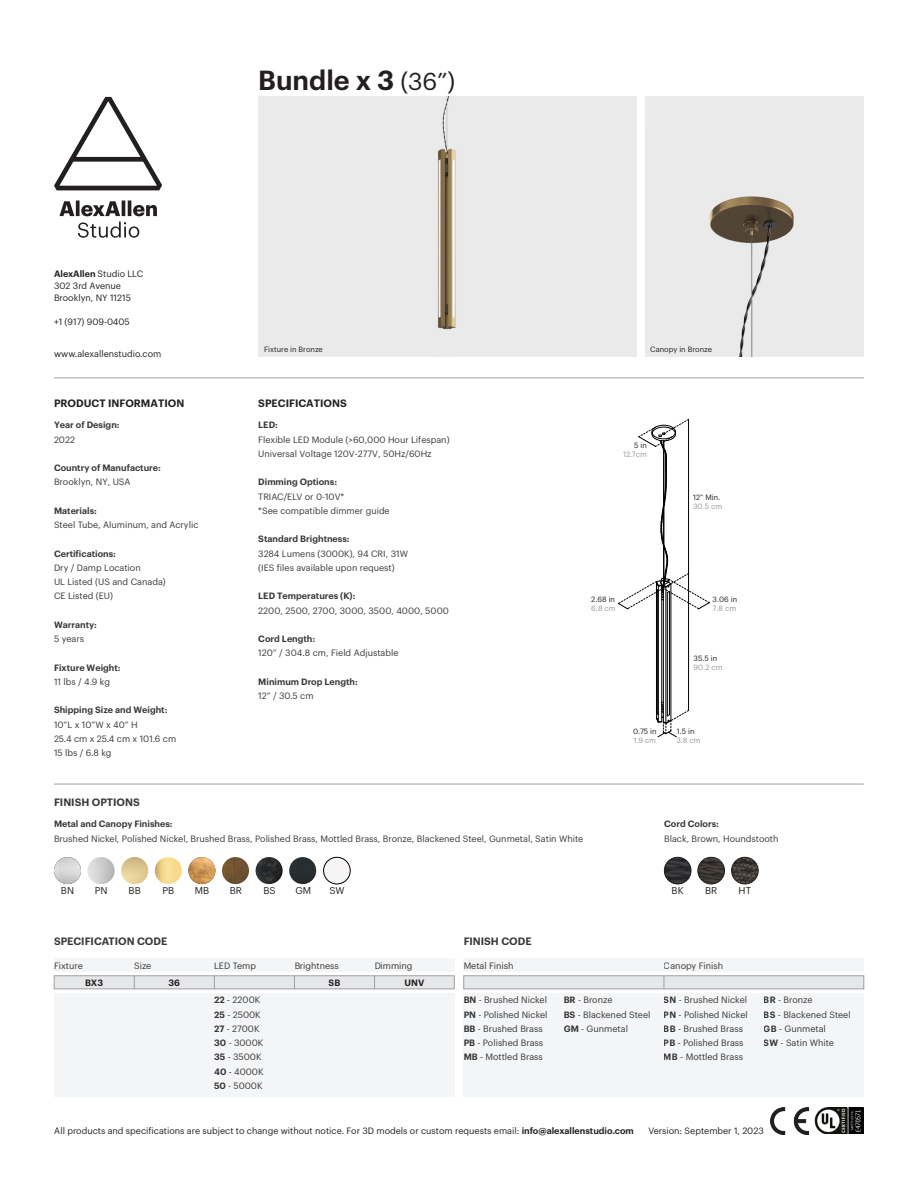
<style>
.page{position:relative;width:918px;height:1188px;background:#fff}
.page>*{position:absolute;margin:0;border:0;box-sizing:border-box;transform-origin:0 0}
.Body_Text{font:600 27px "Graphik";color:#231f20}
.Body_Text-2{font:600 10.5px "Graphik";color:#231f20}
.t1{font:9.75px "Graphik";color:#231f20}
.t2{font:9px/14.2px "Graphik";color:#231f20}
.Body_Text-3{font:600 9px "Graphik";color:#231f20}
.Body_Text-4{font:7.5px/9px "Graphik";color:#231f20}
.t3{font:7.5px/9px "Graphik";color:#939598;text-align:right}
.s1{font-weight:400;font-size:24px}
.s2{font-weight:400}
.s3{color:#231f20}
.s4{color:#939598}
.s5{font-weight:600}
</style>
<div class="page">
<hr style="left:671px;top:584px;width:1px;height:137px;background:#000">
<hr style="left:656px;top:581px;width:1px;height:137px;background:#000">
<hr style="left:661px;top:585px;width:1px;height:132px;background:#000">
<hr style="left:663px;top:585px;width:1px;height:133px;background:#000">
<hr style="left:666px;top:587px;width:1px;height:137px;background:#000">
<hr style="left:667px;top:593px;width:1px;height:123px;background:#000">
<hr style="left:669px;top:591px;width:1px;height:124px;background:#000">
<hr style="left:658px;top:591px;width:1px;height:123px;background:#000">
<hr style="left:657px;top:589px;width:1px;height:124px;background:#000">
<hr style="left:688px;top:574px;width:1px;height:136px;background:#000">
<svg style="left:618px;top:419px;width:92px;height:190px"></svg>
<svg style="left:656px;top:702px;width:33px;height:35px"></svg>
<img style="left:732px;top:857px;width:26px;height:27px;border-radius:13px">
<div style="left:731px;top:857px;width:27px;height:27px;border:1px solid #000;border-radius:50%"></div>
<img style="left:698px;top:857px;width:27px;height:27px;border-radius:13px">
<div style="left:698px;top:857px;width:27px;height:27px;border:1px solid #000;border-radius:50%"></div>
<img style="left:664px;top:857px;width:27px;height:27px;border-radius:13px">
<div style="left:664px;top:857px;width:27px;height:27px;border:1px solid #000;border-radius:50%"></div>
<svg style="left:54px;top:97px;width:108px;height:141px"></svg>
<hr style="left:54px;top:378px;width:810px;height:1px;background:#9d9fa2">
<hr style="left:54px;top:784px;width:810px;height:1px;background:#9d9fa2">
<img style="left:814px;top:1107px;width:50px;height:27px">
<img style="left:770px;top:1107px;width:38px;height:27px">
<div style="left:54px;top:993px;width:400px;height:104px;background:#f3f5f6"></div>
<div style="left:464px;top:993px;width:400px;height:104px;background:#f3f5f6"></div>
<div style="left:54px;top:958px;width:400px;height:14px;background:#f3f5f6"></div>
<div style="left:54px;top:976px;width:400px;height:13px;background:#e6e7e9;border:1px solid #9d9fa2"></div>
<div style="left:464px;top:958px;width:400px;height:14px;background:#f3f5f6"></div>
<div style="left:464px;top:976px;width:400px;height:13px;background:#e6e7e9;border:1px solid #9d9fa2"></div>
<svg style="left:134px;top:976px;width:1px;height:13px"></svg>
<svg style="left:214px;top:976px;width:1px;height:13px"></svg>
<svg style="left:294px;top:976px;width:1px;height:13px"></svg>
<svg style="left:374px;top:976px;width:1px;height:13px"></svg>
<svg style="left:664px;top:976px;width:1px;height:13px"></svg>
<img style="left:54px;top:857px;width:27px;height:27px;border-radius:14px">
<img style="left:188px;top:857px;width:27px;height:27px;border-radius:13px">
<img style="left:155px;top:857px;width:27px;height:27px;border-radius:14px">
<img style="left:289px;top:857px;width:27px;height:27px;border-radius:14px">
<img style="left:88px;top:857px;width:27px;height:27px;border-radius:14px">
<img style="left:222px;top:857px;width:27px;height:27px;border-radius:14px">
<img style="left:121px;top:857px;width:27px;height:27px;border-radius:14px">
<img style="left:256px;top:857px;width:27px;height:27px;border-radius:14px">
<img style="left:324px;top:857px;width:26px;height:27px;border-radius:13px">
<div style="left:323px;top:857px;width:27px;height:27px;border:1px solid #000;border-radius:50%"></div>
<div style="left:645px;top:97px;width:219px;height:260px;background:#eaeaea"></div>
<div style="left:258px;top:97px;width:378px;height:260px;background:#eaeaea"></div>
<p class="Body_Text" style="left:258px;top:60px;width:199px">Bundle x 3 <span class="s1">(36”)</span></p>
<p class="Body_Text-3" style="left:54px;top:267px;width:91px">AlexAllen <span class="s2">Studio LLC</span></p>
<p class="t2" style="left:54px;top:278px;width:69px">302 3rd Avenue</p>
<p class="t2" style="left:54px;top:290px;width:79px">Brooklyn, NY 11215</p>
<p class="t2" style="left:54px;top:314px;width:77px">+1 (917) 909-0405</p>
<p class="t2" style="left:54px;top:346px;width:109px">www.alexallenstudio.com</p>
<p class="Body_Text-2" style="left:54px;top:396px;width:132px">PRODUCT INFORMATION</p>
<p class="Body_Text-3" style="left:54px;top:418px;width:67px">Year of Design:</p>
<p class="t2" style="left:54px;top:431px;width:23px">2022</p>
<p class="Body_Text-3" style="left:54px;top:461px;width:108px">Country of Manufacture:</p>
<p class="t2" style="left:54px;top:474px;width:78px">Brooklyn, NY, USA</p>
<p class="Body_Text-3" style="left:54px;top:504px;width:44px">Materials:</p>
<p class="t2" style="left:54px;top:517px;width:146px">Steel Tube, Aluminum, and Acrylic</p>
<p class="Body_Text-3" style="left:54px;top:546px;width:63px">Certifications:</p>
<p class="t2" style="left:54px;top:560px;width:113px">Dry / Damp Location<br>UL Listed (US and Canada)<br>CE Listed (EU)</p>
<p class="Body_Text-3" style="left:54px;top:618px;width:44px">Warranty:</p>
<p class="t2" style="left:54px;top:631px;width:32px">5 years</p>
<p class="Body_Text-3" style="left:54px;top:660px;width:68px">Fixture Weight:</p>
<p class="t2" style="left:54px;top:674px;width:58px">11 lbs / 4.9 kg</p>
<p class="Body_Text-3" style="left:54px;top:703px;width:115px">Shipping Size and Weight:</p>
<p class="t2" style="left:54px;top:716px;width:124px">10”L x 10”W x 40” H<br>25.4 cm x 25.4 cm x 101.6 cm<br>15 lbs / 6.8 kg</p>
<p class="Body_Text-2" style="left:54px;top:795px;width:87px">FINISH OPTIONS</p>
<p class="Body_Text-4" style="left:264px;top:345px;width:60px">Fixture in Bronze</p>
<p class="Body_Text-4" style="left:650px;top:344px;width:63px">Canopy in Bronze</p>
<p class="Body_Text-2" style="left:258px;top:396px;width:90px">SPECIFICATIONS</p>
<p class="Body_Text-3" style="left:258px;top:418px;width:21px">LED:</p>
<p class="t2" style="left:258px;top:431px;width:193px">Flexible LED Module (&gt;60,000 Hour Lifespan)<br>Universal Voltage 120V-277V, 50Hz/60Hz</p>
<p class="Body_Text-3" style="left:258px;top:475px;width:80px">Dimming Options:</p>
<p class="t2" style="left:258px;top:488px;width:133px">TRIAC/ELV or 0-10V*<br>*See compatible dimmer guide</p>
<p class="Body_Text-3" style="left:258px;top:532px;width:93px">Standard Brightness:</p>
<p class="t2" style="left:258px;top:545px;width:151px">3284 Lumens (3000K), 94 CRI, 31W (IES files available upon request)</p>
<p class="Body_Text-3" style="left:258px;top:589px;width:99px">LED Temperatures (K):</p>
<p class="t2" style="left:258px;top:602px;width:192px">2200, 2500, 2700, 3000, 3500, 4000, 5000</p>
<p class="Body_Text-3" style="left:258px;top:632px;width:58px">Cord Length:</p>
<p class="t2" style="left:258px;top:645px;width:142px">120” / 304.8 cm, Field Adjustable</p>
<p class="Body_Text-3" style="left:258px;top:675px;width:101px">Minimum Drop Length:</p>
<p class="t2" style="left:258px;top:688px;width:57px">12” / 30.5 cm</p>
<p class="t3" style="left:623px;top:440px;width:25px"><span class="s3">5 in<br></span>12.7cm</p>
<p class="Body_Text-4" style="left:693px;top:492px;width:31px">12” Min.<br><span class="s4">30.5 cm</span></p>
<p class="Body_Text-4" style="left:591px;top:594px;width:26px">2.68 in<br><span class="s4">6.8 cm</span></p>
<p class="Body_Text-4" style="left:713px;top:594px;width:26px">3.06 in<br><span class="s4">7.8 cm</span></p>
<p class="Body_Text-4" style="left:694px;top:653px;width:31px">35.5 in<br><span class="s4">90.2 cm</span></p>
<p class="Body_Text-4" style="left:633px;top:726px;width:25px">0.75 in<br><span class="s4">1.9 cm</span></p>
<p class="Body_Text-4" style="left:677px;top:726px;width:25px">1.5 in<br><span class="s4">3.8 cm</span></p>
<p class="Body_Text-3" style="left:54px;top:817px;width:120px">Metal and Canopy Finishes:</p>
<p class="t2" style="left:54px;top:830px;width:531px">Brushed Nickel, Polished Nickel, Brushed Brass, Polished Brass, Mottled Brass, Bronze, Blackened Steel, Gunmetal, Satin White</p>
<p class="Body_Text-3" style="left:664px;top:817px;width:56px">Cord Colors:</p>
<p class="t2" style="left:664px;top:830px;width:116px">Black, Brown, Houndstooth</p>
<p class="t1" style="left:61px;top:884px;width:15px">BN</p>
<p class="t1" style="left:129px;top:884px;width:14px">BB</p>
<p class="t1" style="left:163px;top:884px;width:13px">PB</p>
<p class="t1" style="left:195px;top:884px;width:16px">MB</p>
<p class="t1" style="left:230px;top:884px;width:14px">BR</p>
<p class="t1" style="left:263px;top:884px;width:14px">BS</p>
<p class="t1" style="left:295px;top:884px;width:17px">GM</p>
<p class="t1" style="left:329px;top:884px;width:17px">SW</p>
<p class="t1" style="left:95px;top:884px;width:14px">PN</p>
<p class="t1" style="left:672px;top:884px;width:14px">BK</p>
<p class="t1" style="left:705px;top:884px;width:14px">BR</p>
<p class="t1" style="left:739px;top:884px;width:14px">HT</p>
<p class="Body_Text-2" style="left:54px;top:933px;width:115px">SPECIFICATION CODE</p>
<p class="Body_Text-2" style="left:464px;top:933px;width:70px">FINISH CODE</p>
<p class="Body_Text-3" style="left:85px;top:976px;width:19px">BX3</p>
<p class="t2" style="left:54px;top:958px;width:30px">Fixture</p>
<p class="t2" style="left:134px;top:958px;width:19px">Size</p>
<p class="t2" style="left:214px;top:958px;width:43px">LED Temp</p>
<p class="t2" style="left:294px;top:958px;width:46px">Brightness</p>
<p class="t2" style="left:374px;top:958px;width:40px">Dimming</p>
<p class="t2" style="left:464px;top:958px;width:52px">Metal Finish</p>
<p class="t2" style="left:664px;top:958px;width:61px">Canopy Finish</p>
<p class="Body_Text-3" style="left:168px;top:976px;width:13px">36</p>
<p class="Body_Text-3" style="left:329px;top:976px;width:13px">SB</p>
<p class="Body_Text-3" style="left:405px;top:976px;width:21px">UNV</p>
<p class="t2" style="left:214px;top:992px;width:51px"><span class="s5">22</span> - 2200K<br><span class="s5">25</span> - 2500K<br><span class="s5">27</span> - 2700K<br><span class="s5">30</span> - 3000K<br><span class="s5">35</span> - 3500K<br><span class="s5">40</span> - 4000K<br><span class="s5">50</span> - 5000K</p>
<p class="t2" style="left:464px;top:992px;width:86px"><span class="s5">BN</span> - Brushed Nickel<br><span class="s5">PN</span> - Polished Nickel<br><span class="s5">BB</span> - Brushed Brass<br><span class="s5">PB</span> - Polished Brass<br><span class="s5">MB</span> - Mottled Brass</p>
<p class="t2" style="left:564px;top:992px;width:88px"><span class="s5">BR</span> - Bronze<br><span class="s5">BS</span> - Blackened Steel<br><span class="s5">GM</span> - Gunmetal</p>
<p class="t2" style="left:664px;top:992px;width:86px"><span class="s5">SN</span> - Brushed Nickel<br><span class="s5">PN</span> - Polished Nickel<br><span class="s5">BB</span> - Brushed Brass<br><span class="s5">PB</span> - Polished Brass<br><span class="s5">MB</span> - Mottled Brass</p>
<p class="t2" style="left:764px;top:992px;width:88px"><span class="s5">BR</span> - Bronze<br><span class="s5">BS</span> - Blackened Steel<br><span class="s5">GB</span> - Gunmetal<br><span class="s5">SW</span> - Satin White</p>
<p class="t2" style="left:54px;top:1123px;width:581px">All products and specifications are subject to change without notice. For 3D models or custom requests email: <span class="s5">info@alexallenstudio.com</span></p>
<p class="t2" style="left:648px;top:1123px;width:117px">Version: September 1, 2023</p>
</div>
